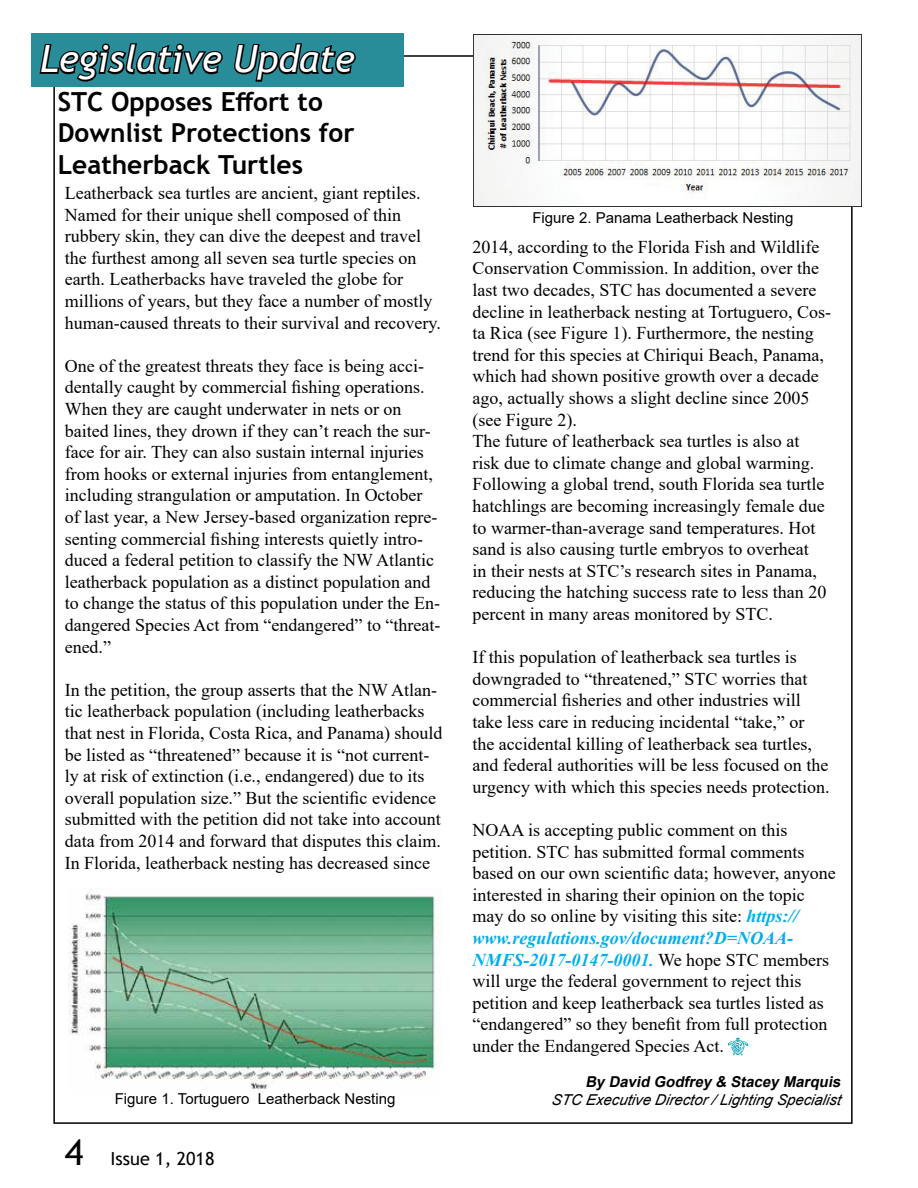
<style>
.page{position:relative;width:918px;height:1188px;background:#fff}
.page>*{position:absolute;margin:0;border:0;box-sizing:border-box;transform-origin:0 0}
.t1{font:italic 37.5px "Trebuchet MS";color:#fff}
.t2{font:36px "Trebuchet MS";color:#000}
.t3{font:700 26.25px/31.5px "Trebuchet MS";color:#000}
.t4{font:18px/21.6px "Times New Roman";color:#000}
.t5{font:18px "Trebuchet MS";color:#000}
.t6{font:15px "Arial";color:#000}
.t7{font:italic 15px "Arial";color:#000}
.t8{font:italic 700 15px "Arial";color:#000}
.s1{font-weight:700;font-style:italic;color:#00aeef}
</style>
<div class="page">
<div style="left:31px;top:33px;width:372px;height:54px;background:#288d99"></div>
<svg style="left:39px;top:43px;width:184px;height:39px"></svg>
<svg style="left:234px;top:43px;width:122px;height:39px"></svg>
<img style="left:68px;top:893px;width:372px;height:200px">
<img style="left:474px;top:34px;width:388px;height:172px">
<img style="left:728px;top:1038px;width:20px;height:17px">
<h1 class="t1" style="left:40px;top:36px;width:317px">Legislative Update</h1>
<h3 class="t3" style="left:58px;top:86px;width:298px">STC Opposes Effort to<br>Downlist Protections for<br>Leatherback Turtles</h3>
<p class="t4" style="left:65px;top:182px;width:378px">Leatherback sea turtles are ancient, giant reptiles.<br>Named for their unique shell composed of thin rubbery skin, they can dive the deepest and travel the furthest among all seven sea turtle species on earth. Leatherbacks have traveled the globe for millions of years, but they face a number of mostly human-caused threats to their survival and recovery.</p>
<p class="t4" style="left:65px;top:354px;width:377px">One of the greatest threats they face is being acci&shy;dentally caught by commercial fishing operations.<br>When they are caught underwater in nets or on baited lines, they drown if they can’t reach the sur&shy;face for air. They can also sustain internal injuries from hooks or external injuries from entanglement, including strangulation or amputation. In October of last year, a New Jersey-based organization repre&shy;senting commercial fishing interests quietly intro&shy;duced a federal petition to classify the NW Atlantic leatherback population as a distinct population and to change the status of this population under the En&shy;dangered Species Act from “endangered” to “threat&shy;ened.”</p>
<p class="t4" style="left:65px;top:678px;width:379px">In the petition, the group asserts that the NW Atlan&shy;tic leatherback population (including leatherbacks that nest in Florida, Costa Rica, and Panama) should be listed as “threatened” because it is “not current&shy;ly at risk of extinction (i.e., endangered) due to its overall population size.” But the scientific evidence submitted with the petition did not take into account data from 2014 and forward that disputes this claim.<br>In Florida, leatherback nesting has decreased since</p>
<p class="t6" style="left:532px;top:207px;width:262px">Figure 2. Panama Leatherback Nesting</p>
<p class="t4" style="left:472px;top:235px;width:360px">2014, according to the Florida Fish and Wildlife Conservation Commission. In addition, over the last two decades, STC has documented a severe decline in leatherback nesting at Tortuguero, Cos&shy;ta Rica (see Figure 1). Furthermore, the nesting trend for this species at Chiriqui Beach, Panama, which had shown positive growth over a decade ago, actually shows a slight decline since 2005 (see Figure 2).<br>The future of leatherback sea turtles is also at<br>risk due to climate change and global warming.<br>Following a global trend, south Florida sea turtle hatchlings are becoming increasingly female due to warmer-than-average sand temperatures. Hot sand is also causing turtle embryos to overheat<br>in their nests at STC’s research sites in Panama, reducing the hatching success rate to less than 20 percent in many areas monitored by STC.</p>
<p class="t4" style="left:472px;top:646px;width:359px">If this population of leatherback sea turtles is downgraded to “threatened,” STC worries that commercial fisheries and other industries will take less care in reducing incidental “take,” or the accidental killing of leatherback sea turtles, and federal authorities will be less focused on the urgency with which this species needs protection.</p>
<p class="t4" style="left:472px;top:819px;width:365px">NOAA is accepting public comment on this petition. STC has submitted formal comments based on our own scientific data; however, anyone interested in sharing their opinion on the topic may do so online by visiting this site: <span class="s1">https:// www.regulations.gov/document?D=NOAA-NMFS-2017-0147-0001.</span> We hope STC members will urge the federal government to reject this petition and keep leatherback sea turtles listed as “endangered” so they benefit from full protection under the Endangered Species Act.</p>
<p class="t8" style="left:585px;top:1071px;width:260px">By David Godfrey &amp; Stacey Marquis</p>
<h2 class="t2" style="left:65px;top:1130px;width:20px">4</h2>
<p class="t6" style="left:115px;top:1089px;width:282px">Figure 1. Tortuguero Leatherback Nesting</p>
<p class="t7" style="left:551px;top:1090px;width:291px">STC Executive Director / Lighting Specialist</p>
<p class="t5" style="left:111px;top:1148px;width:105px">Issue 1, 2018</p>
</div>
